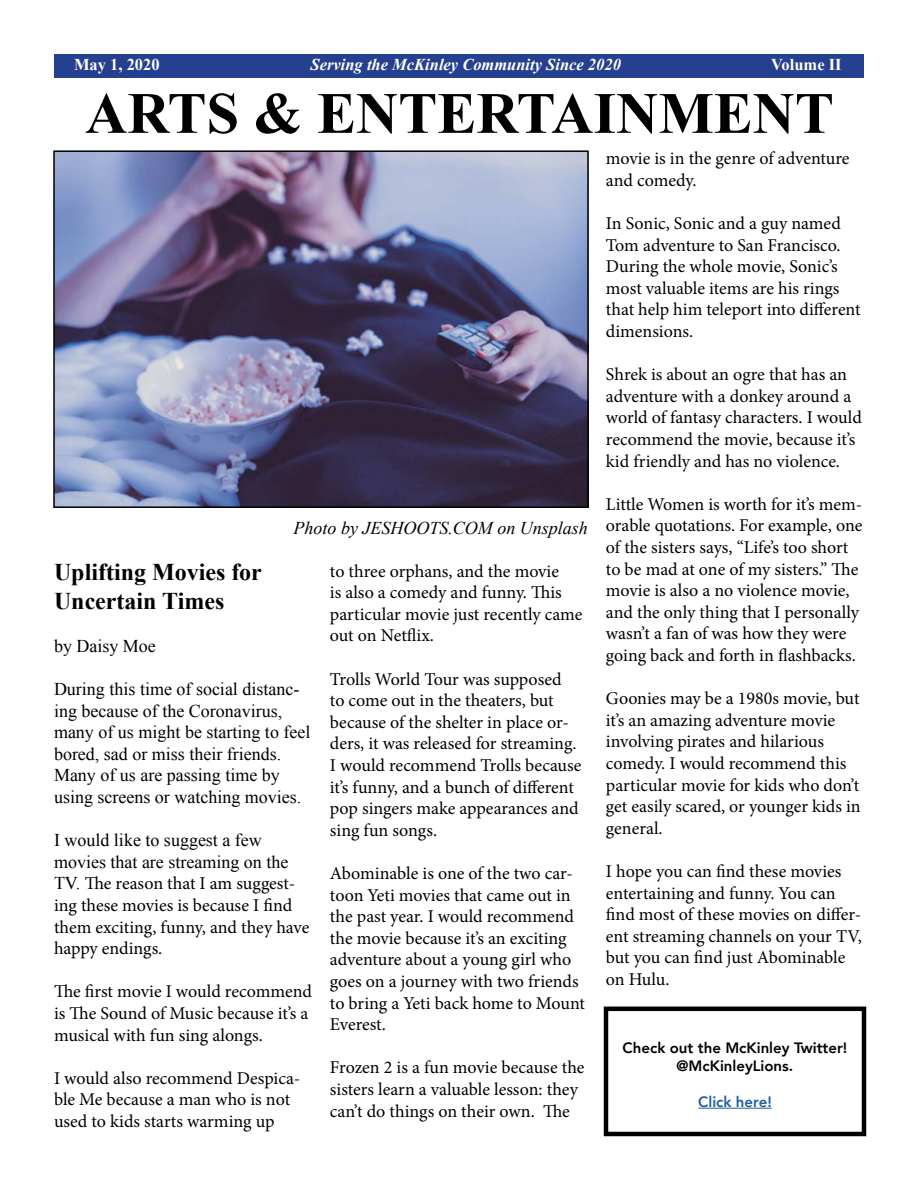
<style>
.page{position:relative;width:918px;height:1188px;background:#fff}
.page>*{position:absolute;margin:0;border:0;box-sizing:border-box;transform-origin:0 0}
.t1{font:700 58.5px "Times New Roman";color:#000}
.t2{font:700 24px/28.8px "Times New Roman";color:#000}
.t3{font:18px/21.6px "Minion Pro";letter-spacing:-.005em;color:#000}
.t4{font:18px/21.6px "Times New Roman";color:#000}
.t5{font:italic 18px "Times New Roman";color:#000}
.t6{font:italic 700 16.5px "Times New Roman";color:#fff}
.t7{font:700 16.5px "Times New Roman";color:#fff}
.t8{font:800 15px/18px "Avenir";color:#000;text-align:center}
.t9{font:800 15px "Avenir";color:#215e9e}
.s1{font-family:"Times New Roman"}
</style>
<div class="page">
<div style="left:54px;top:54px;width:810px;height:24px;background:#25408f"></div>
<img style="left:56px;top:153px;width:530px;height:352px">
<div style="left:53px;top:150px;width:536px;height:358px;border:2px solid #000"></div>
<hr style="left:698px;top:1108px;width:74px;height:1px;background:#215e9e">
<div style="left:604px;top:1007px;width:262px;height:129px;border:4px solid #000"></div>
<p class="t7" style="left:74px;top:53px;width:87px">May 1, 2020</p>
<p class="t6" style="left:311px;top:53px;width:312px">Serving the McKinley Community Since 2020</p>
<p class="t7" style="left:771px;top:53px;width:72px">Volume II</p>
<h1 class="t1" style="left:85px;top:73px;width:750px">ARTS &amp; ENTERTAINMENT</h1>
<p class="t5" style="left:294px;top:516px;width:296px">Photo by JESHOOTS.COM on Unsplash</p>
<h2 class="t2" style="left:54px;top:557px;width:209px">Uplifting Movies for<br>Uncertain Times</h2>
<p class="t4" style="left:54px;top:635px;width:103px">by Daisy Moe</p>
<p class="t4" style="left:54px;top:678px;width:258px">During this time of social distanc&shy;ing because of the Coronavirus, many of us might be starting to feel bored, sad or miss their friends.<br>Many of us are passing time by using screens or watching movies.</p>
<p class="t4" style="left:54px;top:829px;width:236px">I would like to suggest a few movies that are streaming on the</p>
<p class="t3" style="left:54px;top:873px;width:257px"><span class="s1">TV.</span> The reason that I am suggest&shy;ing these movies is because I find them exciting, funny, and they have happy endings.</p>
<p class="t3" style="left:54px;top:981px;width:260px">The first movie I would recommend is The Sound of Music because it’s a musical with fun sing alongs.</p>
<p class="t3" style="left:54px;top:1067px;width:248px">I would also recommend Despica&shy;ble Me because a man who is not used to kids starts warming up</p>
<p class="t3" style="left:330px;top:560px;width:254px">to three orphans, and the movie<br>is also a comedy and funny. This particular movie just recently came out on Netflix.</p>
<p class="t3" style="left:330px;top:668px;width:253px">Trolls World Tour was supposed<br>to come out in the theaters, but because of the shelter in place or&shy;ders, it was released for streaming.<br>I would recommend Trolls because it’s funny, and a bunch of different pop singers make appearances and sing fun songs.</p>
<p class="t3" style="left:330px;top:862px;width:257px">Abominable is one of the two car&shy;toon Yeti movies that came out in the past year. I would recommend the movie because it’s an exciting adventure about a young girl who goes on a journey with two friends to bring a Yeti back home to Mount<br>Everest.</p>
<p class="t3" style="left:330px;top:1057px;width:256px">Frozen 2 is a fun movie because the sisters learn a valuable lesson: they can’t do things on their own. The</p>
<p class="t3" style="left:606px;top:148px;width:245px">movie is in the genre of adventure and comedy.</p>
<p class="t3" style="left:606px;top:213px;width:256px">In Sonic, Sonic and a guy named<br>Tom adventure to San Francisco.<br>During the whole movie, Sonic’s most valuable items are his rings that help him teleport into different dimensions.</p>
<p class="t3" style="left:606px;top:364px;width:257px">Shrek is about an ogre that has an adventure with a donkey around a world of fantasy characters. I would recommend the movie, because it’s kid friendly and has no violence.</p>
<p class="t3" style="left:606px;top:493px;width:258px">Little Women is worth for it’s mem&shy;orable quotations. For example, one of the sisters says, “Life’s too short to be mad at one of my sisters.” The movie is also a no violence movie, and the only thing that I personally wasn’t a fan of was how they were going back and forth in flashbacks.</p>
<p class="t3" style="left:606px;top:688px;width:256px">Goonies may be a 1980s movie, but it’s an amazing adventure movie involving pirates and hilarious comedy. I would recommend this particular movie for kids who don’t get easily scared, or younger kids in general.</p>
<p class="t3" style="left:606px;top:861px;width:257px">I hope you can find these movies entertaining and funny. You can find most of these movies on differ&shy;ent streaming channels on your TV, but you can find just Abominable on Hulu.</p>
<p class="t8" style="left:623px;top:1039px;width:226px">Check out the McKinley Twitter! @McKinleyLions.</p>
<p class="t9" style="left:698px;top:1090px;width:75px">Click here!</p>
</div>
